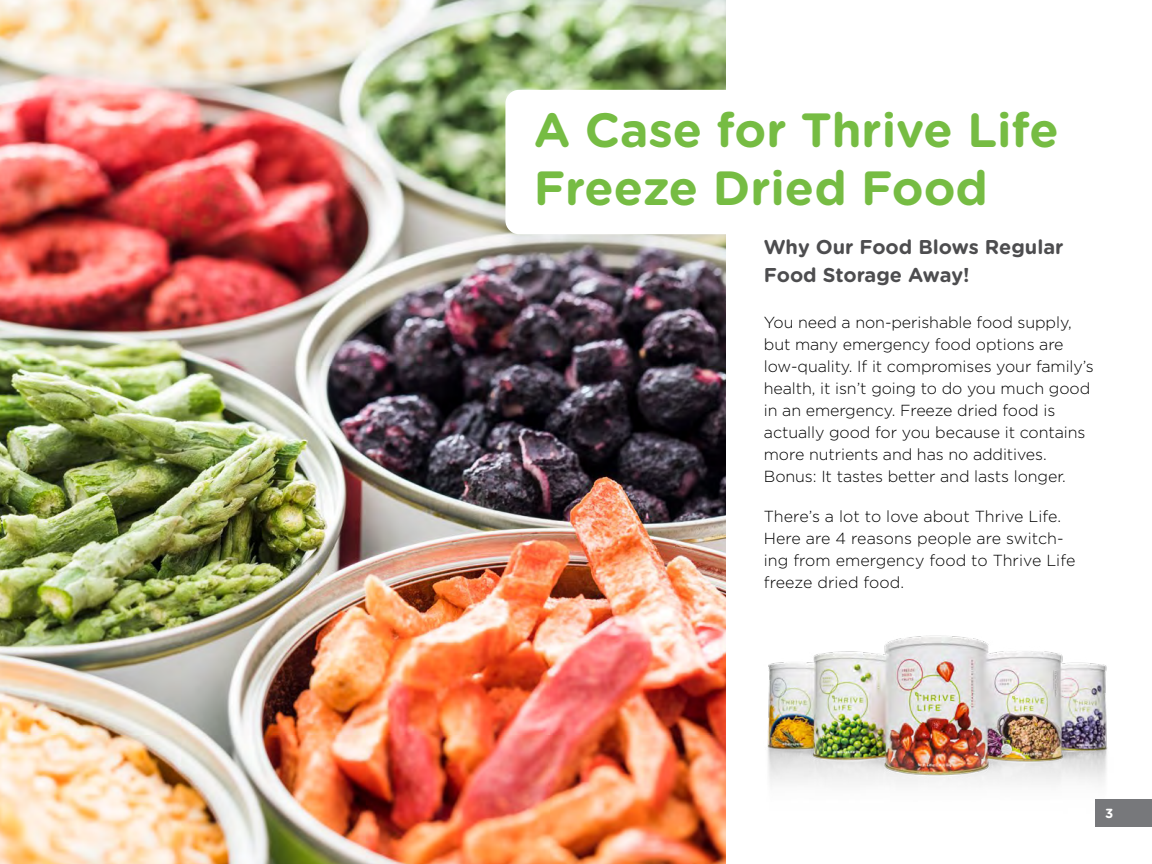
<style>
.page{position:relative;width:1152px;height:864px;background:#fff}
.page>*{position:absolute;margin:0;border:0;box-sizing:border-box;transform-origin:0 0}
.t1{font:700 48px/57.8px "Gotham Rounded";color:#76bc43}
.t2{font:700 20px/28px "Gotham Rounded";color:#4d4d4f}
.t3{font:300 16px/22px "Gotham";letter-spacing:-.005em;color:#000}
.t4{font:700 13.2px "Gotham Rounded";color:#fff}
</style>
<div class="page">
<img style="left:0;top:0;width:726px;height:864px">
<div style="left:505px;top:90px;width:619px;height:144px;background:#fff;border-radius:14px"></div>
<img style="left:767px;top:635px;width:341px;height:192px">
<img style="left:0;top:491px;width:62px;height:373px">
<div style="left:1096px;top:799px;width:56px;height:28px;background:#77787b"></div>
<h1 class="t1" style="left:534px;top:99px;width:527px">A Case for Thrive Life<br>Freeze Dried Food</h1>
<p class="t2" style="left:764px;top:232px;width:301px">Why Our Food Blows Regular<br>Food Storage Away!</p>
<p class="t3" style="left:764px;top:311px;width:332px">You need a non-perishable food supply, but many emergency food options are low-quality. If it compromises your family’s health, it isn’t going to do you much good in an emergency. Freeze dried food is actually good for you because it contains more nutrients and has no additives.<br>Bonus: It tastes better and lasts longer.</p>
<p class="t3" style="left:764px;top:505px;width:313px">There’s a lot to love about Thrive Life.<br>Here are 4 reasons people are switch&shy;ing from emergency food to Thrive Life freeze dried food.</p>
<p class="t4" style="left:1105px;top:804px;width:10px">3</p>
</div>
